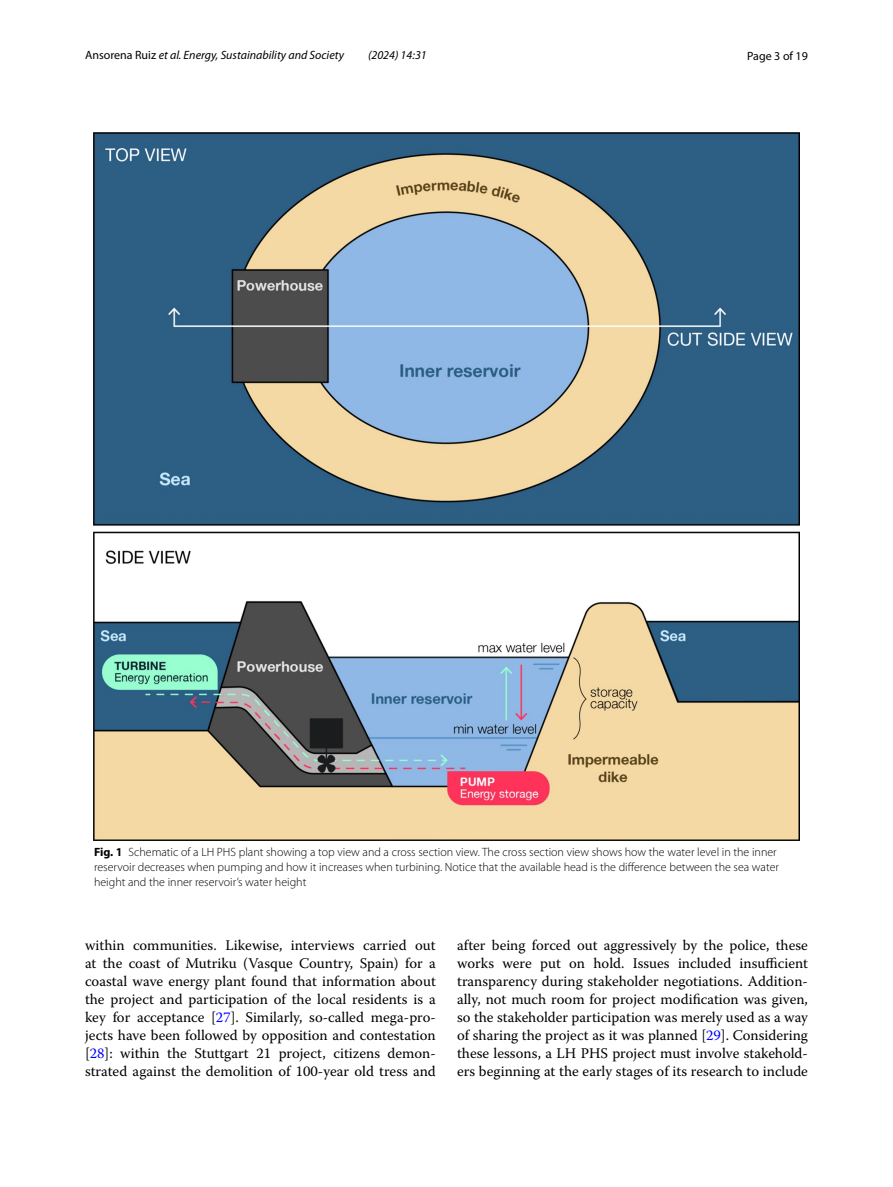
<style>
.page{position:relative;width:893px;height:1187px;background:#fff}
.page>*{position:absolute;margin:0;border:0;box-sizing:border-box;transform-origin:0 0}
.t1{font:14.7px/18px "Warnock Pro";color:#000;text-align:justify}
.t2{font:300 12px/15px "Myriad Pro";color:#000}
.t3{font:italic 12px "Myriad Pro";color:#000}
.t4{font:12px "Myriad Pro";color:#000}
.s1{font-style:normal}
.s2{font-weight:700}
.s3{color:#00f}
</style>
<div class="page">
<img style="left:94px;top:133px;width:705px;height:707px">
<p class="t3" style="left:85px;top:48px;width:260px"><span class="s1">Ansorena Ruiz</span> et al. Energy, Sustainability and Society</p>
<p class="t3" style="left:368px;top:48px;width:60px">(2024) 14:31</p>
<p class="t4" style="left:747px;top:48px;width:62px">Page 3 of 19</p>
<p class="t2" style="left:94px;top:844px;width:686px"><span class="s2">Fig. 1</span> Schematic of a LH PHS plant showing a top view and a cross section view. The cross section view shows how the water level in the inner reservoir decreases when pumping and how it increases when turbining. Notice that the available head is the difference between the sea water height and the inner reservoir’s water height</p>
<p class="t1" style="left:85px;top:936px;width:352px">within communities. Likewise, interviews carried out at the coast of Mutriku (Vasque Country, Spain) for a coastal wave energy plant found that information about the project and participation of the local residents is a key for acceptance [<span class="s3">27</span>]. Similarly, so-called mega-pro&shy;jects have been followed by opposition and contestation [<span class="s3">28</span>]: within the Stuttgart 21 project, citizens demon&shy;strated against the demolition of 100-year old tress and</p>
<p class="t1" style="left:457px;top:936px;width:352px">after being forced out aggressively by the police, these works were put on hold. Issues included insufficient transparency during stakeholder negotiations. Addition&shy;ally, not much room for project modification was given, so the stakeholder participation was merely used as a way of sharing the project as it was planned [<span class="s3">29</span>]. Considering these lessons, a LH PHS project must involve stakehold&shy;ers beginning at the early stages of its research to include</p>
</div>
